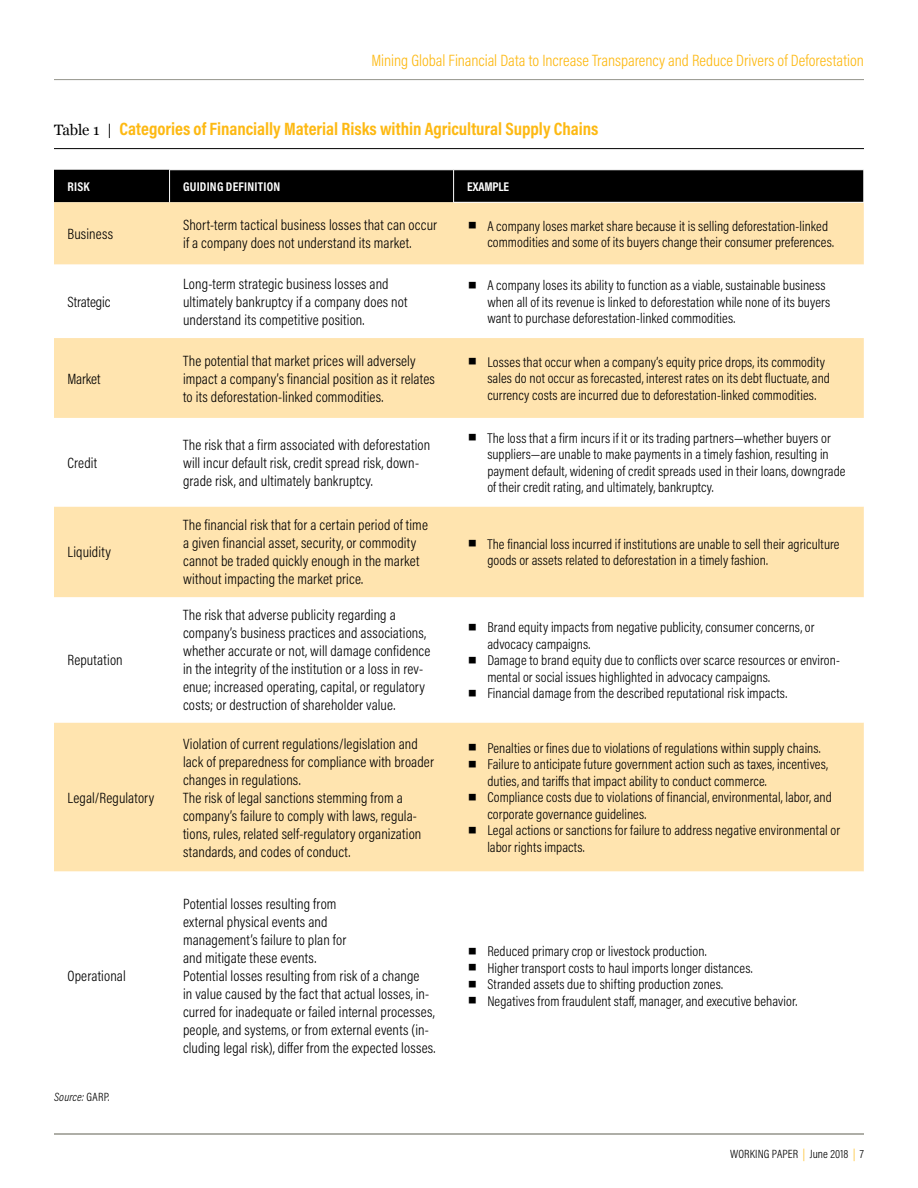
<style>
.page{position:relative;width:918px;height:1188px;background:#fff}
.page>*{position:absolute;margin:0;border:0;box-sizing:border-box;transform-origin:0 0}
.t1{font:700 18px "Acumin Pro Cond";letter-spacing:-.005em;color:#fdb913}
.t2{font:300 16.5px "Acumin Pro Cond";color:#fdb913}
.t3{font:300 15px/18px "Acumin Pro Cond";letter-spacing:.01em;color:#000}
.t4{font:300 15px "Acumin Pro Cond";letter-spacing:-.01em;color:#000}
.t5{font:300 14.25px/16.5px "Acumin Pro Cond";letter-spacing:.005em;color:#000}
.t6{font:700 12.75px "Acumin Pro Cond";letter-spacing:.015em;color:#fff}
.t7{font:700 12.75px "Acumin Pro Cond";letter-spacing:-.015em;color:#fff}
.t8{font:300 12px "Acumin Pro Cond";letter-spacing:.015em;color:#000}
.t9{font:italic 300 12px "Acumin Pro Cond";letter-spacing:.02em;color:#000}
.s1{font-family:"Georgia";font-weight:400;font-size:15px;color:#000}
.s2{font-family:"Georgia";font-weight:400;font-size:30px}
.s3{font-style:normal}
.s4{color:#fdb913}
</style>
<div class="page">
<hr style="left:54px;top:1134px;width:810px;height:1px;background:#94948b">
<hr style="left:54px;top:79px;width:810px;height:1px;background:#94948b">
<hr style="left:54px;top:148px;width:810px;height:1px;background:#000">
<div style="left:54px;top:170px;width:810px;height:32px;background:#000"></div>
<div style="left:54px;top:202px;width:810px;height:670px;background:#ffe4af"></div>
<svg style="left:54px;top:265px;width:810px;height:242px"></svg>
<svg style="left:54px;top:597px;width:810px;height:126px"></svg>
<hr style="left:453px;top:170px;width:1px;height:32px;background:#fff">
<hr style="left:453px;top:202px;width:411px;height:1px;background:#fff">
<hr style="left:169px;top:170px;width:1px;height:32px;background:#fff">
<p class="t2" style="left:371px;top:50px;width:494px">Mining Global Financial Data to Increase Transparency and Reduce Drivers of Deforestation</p>
<p class="t1" style="left:54px;top:117px;width:546px"><span class="s1">Table 1 |</span> Categories of Financially Material Risks within Agricultural Supply Chains</p>
<p class="t6" style="left:68px;top:178px;width:24px">RISK</p>
<p class="t6" style="left:183px;top:178px;width:99px">GUIDING DEFINITION</p>
<p class="t7" style="left:467px;top:178px;width:43px">EXAMPLE</p>
<p class="t3" style="left:68px;top:225px;width:47px">Business</p>
<p class="t3" style="left:183px;top:216px;width:256px">Short-term tactical business losses that can occur if a company does not understand its market.</p>
<p class="t5" style="left:487px;top:217px;width:348px;text-indent:-20px"><span class="s2">▪</span> A company loses market share because it is selling deforestation-linked commodities and some of its buyers change their consumer preferences.</p>
<p class="t4" style="left:68px;top:292px;width:44px">Strategic</p>
<p class="t3" style="left:68px;top:369px;width:35px">Market</p>
<p class="t3" style="left:68px;top:453px;width:31px">Credit</p>
<p class="t3" style="left:68px;top:543px;width:45px">Liquidity</p>
<p class="t3" style="left:68px;top:651px;width:57px">Reputation</p>
<p class="t3" style="left:68px;top:788px;width:88px">Legal/Regulatory</p>
<p class="t3" style="left:68px;top:967px;width:60px">Operational</p>
<p class="t9" style="left:54px;top:1089px;width:57px">Source: <span class="s3">GARP.</span></p>
<p class="t3" style="left:183px;top:274px;width:226px">Long-term strategic business losses and ultimately bankruptcy if a company does not understand its competitive position.</p>
<p class="t5" style="left:487px;top:277px;width:344px;text-indent:-20px"><span class="s2">▪</span> A company loses its ability to function as a viable, sustainable business when all of its revenue is linked to deforestation while none of its buyers want to purchase deforestation-linked commodities.</p>
<p class="t3" style="left:183px;top:351px;width:253px">The potential that market prices will adversely impact a company’s financial position as it relates to its deforestation-linked commodities.</p>
<p class="t5" style="left:487px;top:353px;width:344px;text-indent:-20px"><span class="s2">▪</span> Losses that occur when a company’s equity price drops, its commodity sales do not occur as forecasted, interest rates on its debt fluctuate, and currency costs are incurred due to deforestation-linked commodities.</p>
<p class="t3" style="left:183px;top:435px;width:249px">The risk that a firm associated with deforestation will incur default risk, credit spread risk, down&shy;grade risk, and ultimately bankruptcy.</p>
<p class="t5" style="left:487px;top:429px;width:360px;text-indent:-20px"><span class="s2">▪</span> The loss that a firm incurs if it or its trading partners—whether buyers or suppliers—are unable to make payments in a timely fashion, resulting in payment default, widening of credit spreads used in their loans, downgrade of their credit rating, and ultimately, bankruptcy.</p>
<p class="t3" style="left:183px;top:516px;width:246px">The financial risk that for a certain period of time a given financial asset, security, or commodity cannot be traded quickly enough in the market without impacting the market price.</p>
<p class="t3" style="left:183px;top:606px;width:249px">The risk that adverse publicity regarding a company’s business practices and associations, whether accurate or not, will damage confidence in the integrity of the institution or a loss in rev&shy;enue; increased operating, capital, or regulatory costs; or destruction of shareholder value.</p>
<p class="t5" style="left:487px;top:536px;width:354px;text-indent:-20px"><span class="s2">▪</span> The financial loss incurred if institutions are unable to sell their agriculture goods or assets related to deforestation in a timely fashion.</p>
<p class="t5" style="left:487px;top:619px;width:329px;text-indent:-20px"><span class="s2">▪</span> Brand equity impacts from negative publicity, consumer concerns, or advocacy campaigns.</p>
<p class="t5" style="left:487px;top:652px;width:354px;text-indent:-20px"><span class="s2">▪</span> Damage to brand equity due to conflicts over scarce resources or environ&shy;mental or social issues highlighted in advocacy campaigns.</p>
<p class="t5" style="left:467px;top:685px;width:322px"><span class="s2">▪</span> Financial damage from the described reputational risk impacts.</p>
<p class="t3" style="left:183px;top:734px;width:252px">Violation of current regulations/legislation and lack of preparedness for compliance with broader changes in regulations.<br>The risk of legal sanctions stemming from a company’s failure to comply with laws, regula&shy;tions, rules, related self-regulatory organization standards, and codes of conduct.</p>
<p class="t5" style="left:467px;top:739px;width:355px"><span class="s2">▪</span> Penalties or fines due to violations of regulations within supply chains.</p>
<p class="t5" style="left:487px;top:756px;width:342px;text-indent:-20px"><span class="s2">▪</span> Failure to anticipate future government action such as taxes, incentives, duties, and tariffs that impact ability to conduct commerce.</p>
<p class="t5" style="left:487px;top:789px;width:346px;text-indent:-20px"><span class="s2">▪</span> Compliance costs due to violations of financial, environmental, labor, and corporate governance guidelines.</p>
<p class="t5" style="left:487px;top:822px;width:354px;text-indent:-20px"><span class="s2">▪</span> Legal actions or sanctions for failure to address negative environmental or labor rights impacts.</p>
<p class="t3" style="left:183px;top:895px;width:254px">Potential losses resulting from<br>external physical events and<br>management’s failure to plan for<br>and mitigate these events.<br>Potential losses resulting from risk of a change<br>in value caused by the fact that actual losses, in&shy;curred for inadequate or failed internal processes, people, and systems, or from external events (in&shy;cluding legal risk), differ from the expected losses.</p>
<p class="t5" style="left:467px;top:943px;width:241px"><span class="s2">▪</span> Reduced primary crop or livestock production.</p>
<p class="t5" style="left:467px;top:959px;width:287px"><span class="s2">▪</span> Higher transport costs to haul imports longer distances.</p>
<p class="t5" style="left:467px;top:976px;width:258px"><span class="s2">▪</span> Stranded assets due to shifting production zones.</p>
<p class="t5" style="left:467px;top:992px;width:332px"><span class="s2">▪</span> Negatives from fraudulent staff, manager, and executive behavior.</p>
<p class="t8" style="left:730px;top:1146px;width:135px">WORKING PAPER <span class="s4">|</span> June 2018 <span class="s4">|</span> 7</p>
</div>
